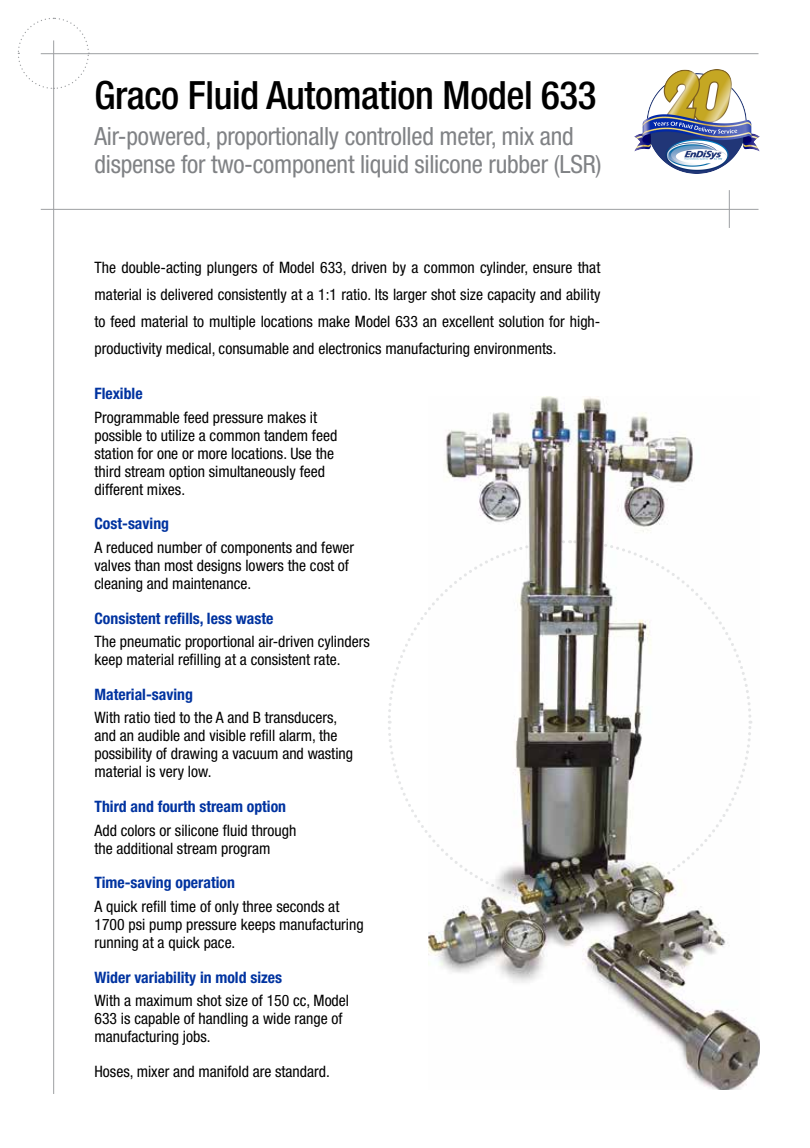
<style>
.page{position:relative;width:810px;height:1148px;background:#fff}
.page>*{position:absolute;margin:0;border:0;box-sizing:border-box;transform-origin:0 0}
.t1{font:500 condensed 39px "Helvetica Neue LT Std";letter-spacing:-.01em;color:#000}
.t2{font:condensed 25.05px/27.5px "Helvetica Neue LT Std";letter-spacing:-.01em;color:#808285}
.t3{font:condensed 15.75px/18px "Helvetica Neue LT Std";color:#000}
.t4{font:700 condensed 15.75px "Helvetica Neue LT Std";color:#0033a0}
</style>
<div class="page">
<hr style="left:41px;top:53px;width:718px;height:1px;background:#9d9fa2">
<hr style="left:53px;top:40px;width:1px;height:1054px;background:#9d9fa2">
<svg style="left:17px;top:17px;width:73px;height:73px"></svg>
<hr style="left:41px;top:209px;width:718px;height:1px;background:#9d9fa2">
<hr style="left:729px;top:190px;width:1px;height:38px;background:#9d9fa2">
<img style="left:445px;top:413px;width:314px;height:676px">
<img style="left:429px;top:397px;width:203px;height:570px">
<img style="left:634px;top:70px;width:125px;height:104px">
<h1 class="t1" style="left:94px;top:72px;width:504px">Graco Fluid Automation Model 633</h1>
<h2 class="t2" style="left:94px;top:122px;width:509px">Air-powered, proportionally controlled meter, mix and dispense for two-component liquid silicone rubber (LSR)</h2>
<p class="t3" style="left:94px;top:254px;width:508px;line-height:27px;text-align:justify">The double-acting plungers of Model 633, driven by a common cylinder, ensure that material is delivered consistently at a 1:1 ratio. Its larger shot size capacity and ability to feed material to multiple locations make Model 633 an excellent solution for high&shy;productivity medical, consumable and electronics manufacturing environments.</p>
<p class="t4" style="left:94px;top:384px;width:50px">Flexible</p>
<p class="t3" style="left:94px;top:408px;width:244px">Programmable feed pressure makes it possible to utilize a common tandem feed station for one or more locations. Use the third stream option simultaneously feed different mixes.</p>
<p class="t4" style="left:94px;top:514px;width:76px">Cost-saving</p>
<p class="t3" style="left:94px;top:538px;width:261px">A reduced number of components and fewer valves than most designs lowers the cost of cleaning and maintenance.</p>
<p class="t4" style="left:94px;top:608px;width:180px">Consistent refills, less waste</p>
<p class="t3" style="left:94px;top:632px;width:277px">The pneumatic proportional air-driven cylinders keep material refilling at a consistent rate.</p>
<p class="t4" style="left:94px;top:684px;width:100px">Material-saving</p>
<p class="t3" style="left:94px;top:708px;width:260px">With ratio tied to the A and B transducers, and an audible and visible refill alarm, the possibility of drawing a vacuum and wasting material is very low.</p>
<p class="t4" style="left:94px;top:797px;width:193px">Third and fourth stream option</p>
<p class="t3" style="left:94px;top:821px;width:204px">Add colors or silicone fluid through the additional stream program</p>
<p class="t4" style="left:94px;top:873px;width:142px">Time-saving operation</p>
<p class="t3" style="left:94px;top:897px;width:271px">A quick refill time of only three seconds at<br>1700 psi pump pressure keeps manufacturing running at a quick pace.</p>
<p class="t4" style="left:94px;top:967px;width:189px">Wider variability in mold sizes</p>
<p class="t3" style="left:94px;top:991px;width:256px">With a maximum shot size of 150 cc, Model<br>633 is capable of handling a wide range of manufacturing jobs.</p>
<p class="t3" style="left:94px;top:1062px;width:237px">Hoses, mixer and manifold are standard.</p>
</div>
